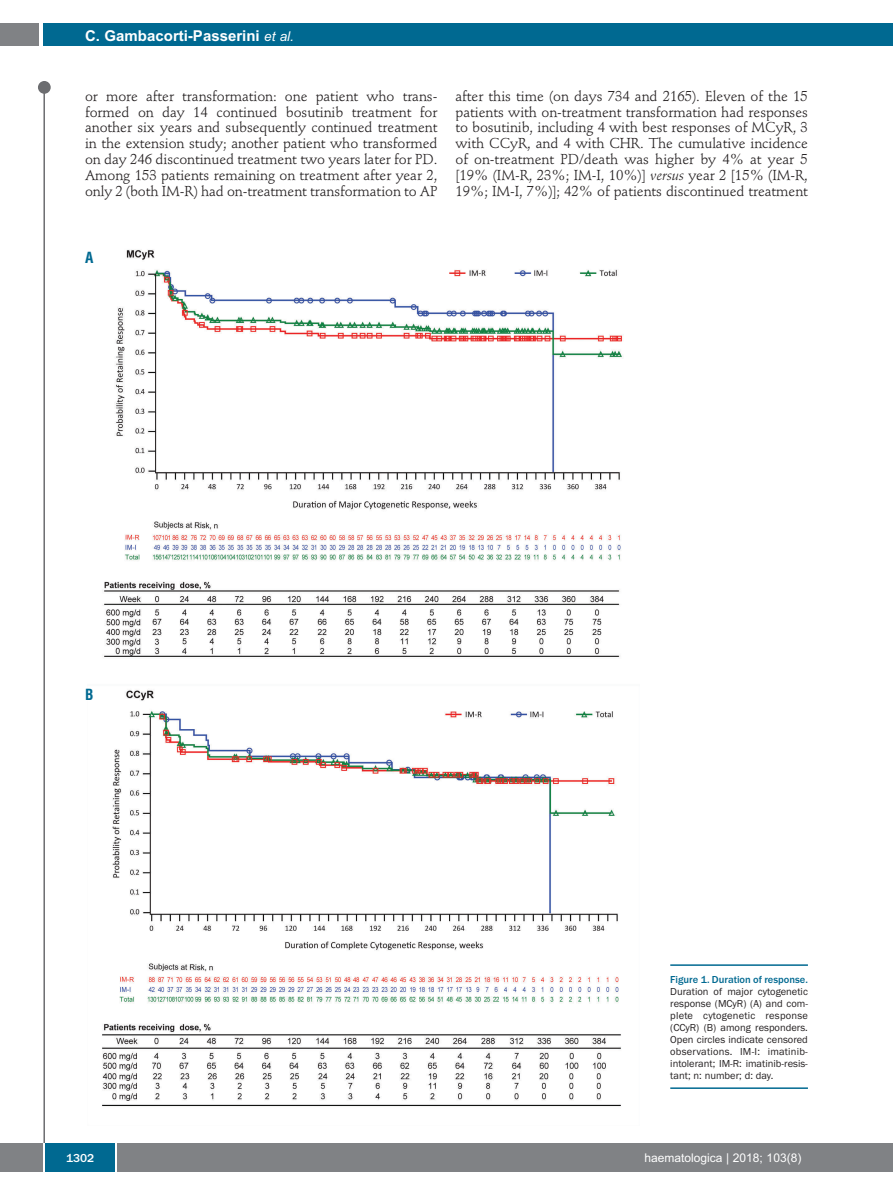
<style>
.page{position:relative;width:893px;height:1191px;background:#fff}
.page>*{position:absolute;margin:0;border:0;box-sizing:border-box;transform-origin:0 0}
.t1{font:700 15px "Arial";color:#fff}
.t2{font:700 condensed 15px "Helvetica";color:#006991}
.t3{font:14.25px/15.9px "Stempel Schneidler";letter-spacing:-.005em;color:#231f20;text-align:justify}
.t4{font:12px "Arial";color:#fff}
.t5{font:500 12px "Franklin Gothic";color:#fff}
.t6{font:10.5px/12px "Franklin Gothic";color:#231f20;text-align:justify}
.t7{font:500 10.5px "Franklin Gothic";color:#006991}
.s1{font-weight:400;font-style:italic;font-size:13.5px}
.s2{font-style:italic}
</style>
<div class="page">
<div style="left:38px;top:81px;width:13px;height:13px;background:#6c6d70;border-radius:50%"></div>
<hr style="left:43px;top:84px;width:2px;height:1061px;background:#6c6d70">
<div style="left:43px;top:23px;width:850px;height:22px;background:#006991"></div>
<div style="left:0;top:23px;width:39px;height:22px;background:#808285"></div>
<div style="left:0;top:1143px;width:893px;height:28px;background:#808285"></div>
<div style="left:45px;top:1143px;width:71px;height:28px;background:#006991"></div>
<hr style="left:43px;top:1143px;width:2px;height:28px;background:#fff">
<svg style="left:116px;top:1143px;width:1px;height:28px"></svg>
<img style="left:102px;top:249px;width:521px;height:858px">
<hr style="left:670px;top:964px;width:138px;height:2px;background:#006991">
<hr style="left:670px;top:1087px;width:138px;height:2px;background:#006991">
<p class="t1" style="left:85px;top:27px;width:210px">C. Gambacorti-Passerini <span class="s1">et al.</span></p>
<p class="t3" style="left:85px;top:89px;width:354px">or more after transformation: one patient who trans&shy;formed on day 14 continued bosutinib treatment for another six years and subsequently continued treatment in the extension study; another patient who transformed on day 246 discontinued treatment two years later for PD.<br>Among 153 patients remaining on treatment after year 2, only 2 (both IM-R) had on-treatment transformation to AP</p>
<p class="t3" style="left:455px;top:89px;width:354px">after this time (on days 734 and 2165). Eleven of the 15 patients with on-treatment transformation had responses to bosutinib, including 4 with best responses of MCyR, 3 with CCyR, and 4 with CHR. The cumulative incidence of on-treatment PD/death was higher by 4% at year 5 [19% (IM-R, 23%; IM-I, 10%)] <span class="s2">versus</span> year 2 [15% (IM-R, 19%; IM-I, 7%)]; 42% of patients discontinued treatment</p>
<p class="t2" style="left:85px;top:249px;width:10px">A</p>
<p class="t2" style="left:85px;top:686px;width:10px">B</p>
<p class="t7" style="left:670px;top:973px;width:139px">Figure 1. Duration of response.</p>
<p class="t6" style="left:670px;top:985px;width:139px">Duration of major cytogenetic response (MCyR) (A) and com&shy;plete cytogenetic response (CCyR) (B) among responders.<br>Open circles indicate censored observations. IM-I: imatinib&shy;intolerant; IM-R: imatinib-resis&shy;tant; n: number; d: day.</p>
<p class="t5" style="left:66px;top:1150px;width:30px">1302</p>
<p class="t4" style="left:644px;top:1150px;width:158px">haematologica | 2018; 103(8)</p>
</div>
